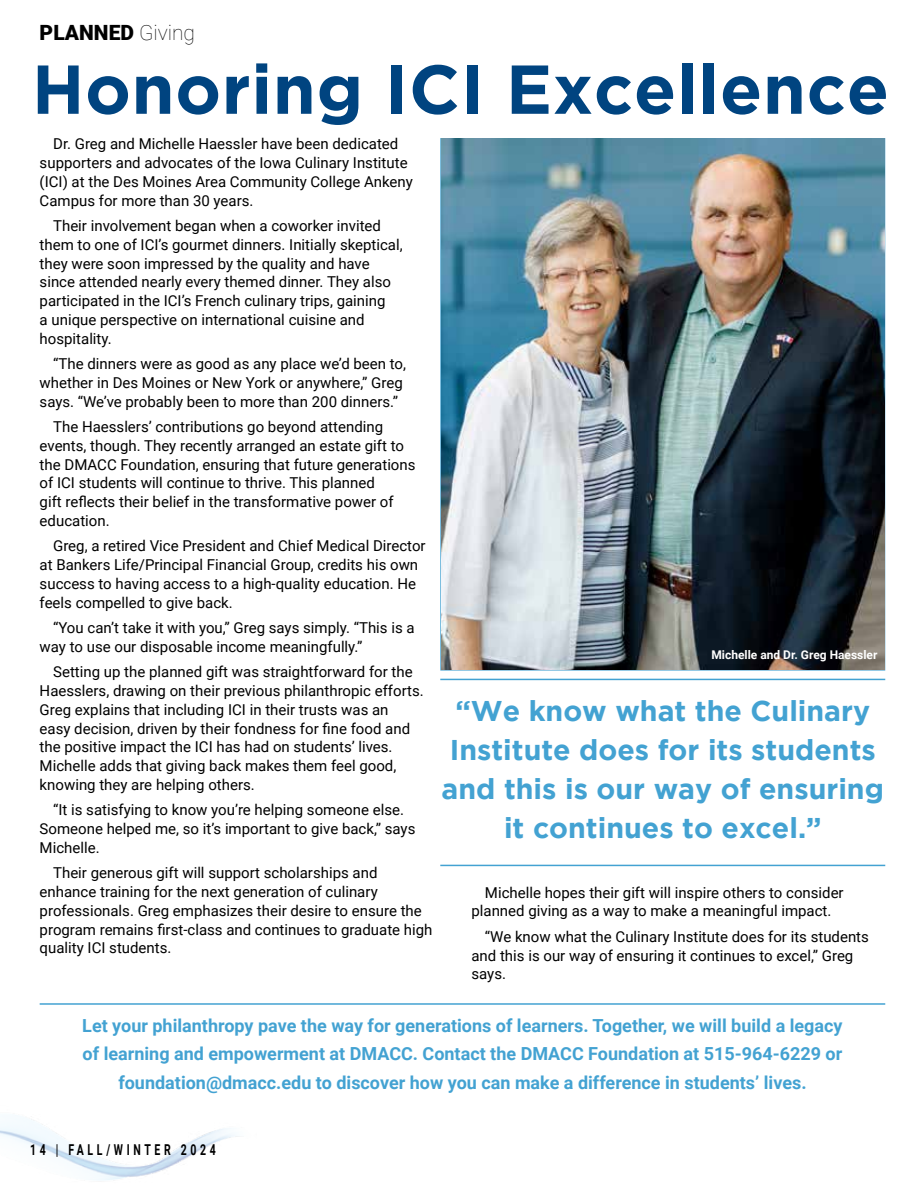
<style>
.page{position:relative;width:918px;height:1188px;background:#fff}
.page>*{position:absolute;margin:0;border:0;box-sizing:border-box;transform-origin:0 0}
.t1{font:700 69px "Gotham";letter-spacing:.01em;color:#004480}
.t2{font:700 28.5px/39px "Gotham";color:#43a2d2;text-align:center}
.t3{font:900 21px "Roboto";color:#000}
.t4{font:700 18px/28.5px "Roboto";color:#43a2d2;text-align:center}
.t5{font:15px/18.8px "Roboto";color:#000}
.t6{font:700 15px "Roboto";letter-spacing:.35em;color:#000;scale:.7 1}
.t7{font:700 12px "Roboto";color:#fff}
.s1{font-weight:100}
</style>
<div class="page">
<img style="left:0;top:1115px;width:239px;height:65px">
<hr style="left:40px;top:1003px;width:845px;height:2px;background:#43a2d2">
<hr style="left:440px;top:865px;width:445px;height:1px;background:#43a2d2">
<hr style="left:440px;top:679px;width:445px;height:1px;background:#43a2d2">
<img style="left:441px;top:139px;width:444px;height:531px">
<h3 class="t3" style="left:40px;top:18px;width:157px">PLANNED <span class="s1">Giving</span></h3>
<h1 class="t1" style="left:32px;top:49px;width:859px">Honoring ICI Excellence</h1>
<p class="t5" style="left:40px;top:134px;width:369px;text-align:center">Dr. Greg and Michelle Haessler have been dedicated supporters and advocates of the Iowa Culinary Institute</p>
<p class="t5" style="left:40px;top:172px;width:375px">(ICI) at the Des Moines Area Community College Ankeny<br>Campus for more than 30 years.</p>
<p class="t5" style="left:40px;top:216px;width:365px;text-indent:14px">Their involvement began when a coworker invited them to one of ICI’s gourmet dinners. Initially skeptical, they were soon impressed by the quality and have since attended nearly every themed dinner. They also participated in the ICI’s French culinary trips, gaining<br>a unique perspective on international cuisine and hospitality.</p>
<p class="t5" style="left:40px;top:354px;width:368px;text-indent:14px">“The dinners were as good as any place we’d been to, whether in Des Moines or New York or anywhere,” Greg says. “We’ve probably been to more than 200 dinners.”</p>
<p class="t5" style="left:40px;top:417px;width:377px;text-indent:14px">The Haesslers’ contributions go beyond attending events, though. They recently arranged an estate gift to the DMACC Foundation, ensuring that future generations of ICI students will continue to thrive. This planned<br>gift reflects their belief in the transformative power of education.</p>
<p class="t5" style="left:40px;top:536px;width:387px;text-indent:14px">Greg, a retired Vice President and Chief Medical Director at Bankers Life/Principal Financial Group, credits his own success to having access to a high-quality education. He feels compelled to give back.</p>
<p class="t5" style="left:40px;top:618px;width:376px;text-indent:14px">“You can’t take it with you,” Greg says simply. “This is a way to use our disposable income meaningfully.”</p>
<p class="t5" style="left:40px;top:662px;width:386px;text-indent:14px">Setting up the planned gift was straightforward for the Haesslers, drawing on their previous philanthropic efforts.<br>Greg explains that including ICI in their trusts was an<br>easy decision, driven by their fondness for fine food and the positive impact the ICI has had on students’ lives.<br>Michelle adds that giving back makes them feel good, knowing they are helping others.</p>
<p class="t5" style="left:40px;top:800px;width:377px;text-indent:14px">“It is satisfying to know you’re helping someone else.<br>Someone helped me, so it’s important to give back,” says<br>Michelle.</p>
<p class="t5" style="left:40px;top:863px;width:394px;text-indent:14px">Their generous gift will support scholarships and enhance training for the next generation of culinary professionals. Greg emphasizes their desire to ensure the program remains first-class and continues to graduate high quality ICI students.</p>
<p class="t7" style="left:711px;top:646px;width:168px">Michelle and Dr. Greg Haessler</p>
<h2 class="t2" style="left:442px;top:690px;width:444px">“We know what the Culinary<br>Institute does for its students and this is our way of ensuring it continues to excel.”</h2>
<p class="t5" style="left:471px;top:882px;width:374px;text-indent:14px">Michelle hopes their gift will inspire others to consider planned giving as a way to make a meaningful impact.</p>
<p class="t5" style="left:471px;top:926px;width:399px;text-indent:14px">“We know what the Culinary Institute does for its students and this is our way of ensuring it continues to excel,” Greg</p>
<p class="t5" style="left:471px;top:964px;width:36px">says.</p>
<p class="t4" style="left:82px;top:1010px;width:762px">Let your philanthropy pave the way for generations of learners. Together, we will build a legacy of learning and empowerment at DMACC. Contact the DMACC Foundation at 515-964-6229 or foundation@dmacc.edu to discover how you can make a difference in students’ lives.</p>
<p class="t6" style="left:30px;top:1139px;width:267px">14 | FALL/WINTER 2024</p>
</div>
